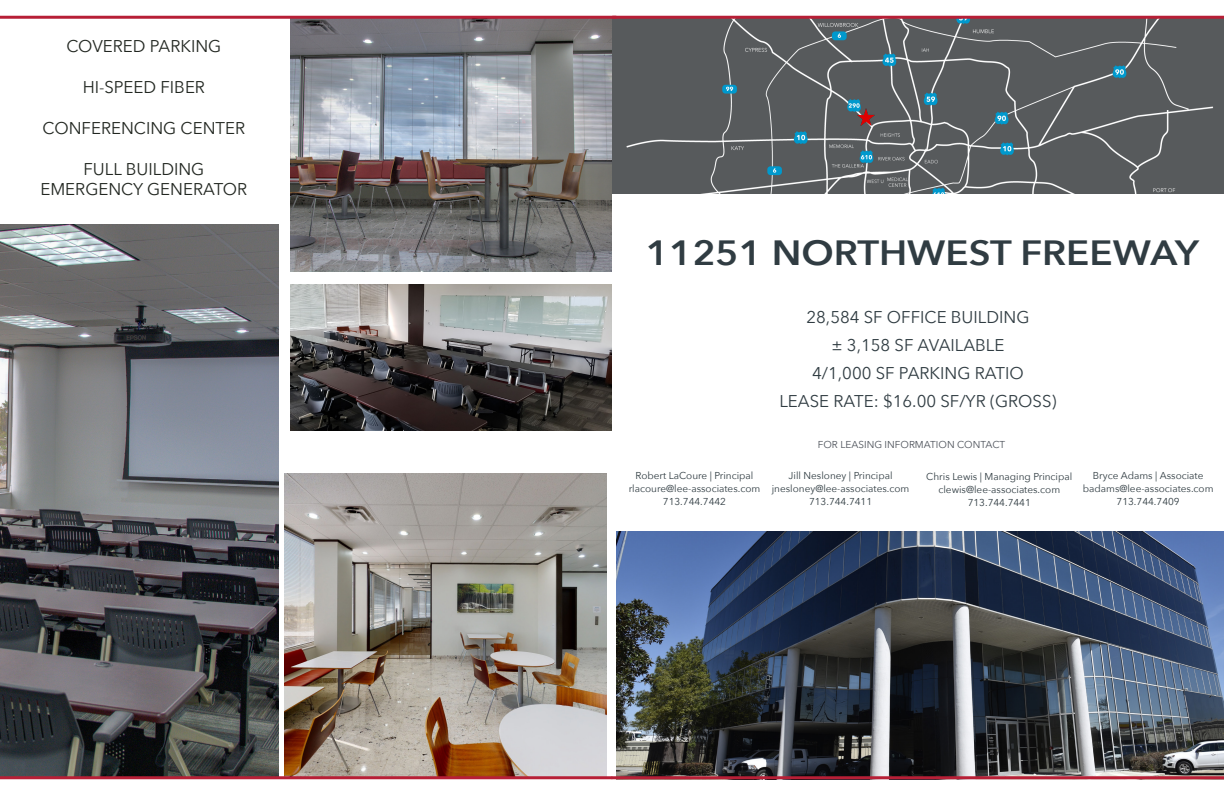
<style>
.page{position:relative;width:1224px;height:792px;background:#fff}
.page>*{position:absolute;margin:0;border:0;box-sizing:border-box;transform-origin:0 0}
.t1{font:600 35px "Avenir Next";color:#303c42;scale:1.09 1}
.t2{font:17px/28px "Avenir Next";color:#303c42;text-align:center}
.t3{font:17px/20.4px "Avenir Next";color:#222721;text-align:center}
.t4{font:10px/13px "Avenir Next";color:#303c42;text-align:center}
.t5{font:10px "Avenir Next";color:#4d525a}
</style>
<div class="page">
<img style="left:285px;top:474px;width:321px;height:302px">
<img style="left:291px;top:284px;width:321px;height:147px">
<img style="left:0;top:224px;width:279px;height:552px">
<img style="left:291px;top:19px;width:321px;height:252px">
<img style="left:612px;top:19px;width:612px;height:175px">
<img style="left:858px;top:109px;width:17px;height:16px">
<img style="left:616px;top:532px;width:608px;height:244px">
<hr style="left:0;top:16px;width:616px;height:3px;background:#b71f36">
<hr style="left:612px;top:16px;width:612px;height:3px;background:#b71f36">
<hr style="left:0;top:776px;width:612px;height:3px;background:#b71f36">
<hr style="left:612px;top:776px;width:612px;height:3px;background:#b71f36">
<h2 class="t3" style="left:66px;top:35px;width:156px">COVERED PARKING</h2>
<h2 class="t3" style="left:83px;top:76px;width:124px">HI-SPEED FIBER</h2>
<h2 class="t3" style="left:43px;top:117px;width:204px">CONFERENCING CENTER</h2>
<h2 class="t3" style="left:40px;top:158px;width:208px">FULL BUILDING<br>EMERGENCY GENERATOR</h2>
<h1 class="t1" style="left:646px;top:222px;width:509px">11251 NORTHWEST FREEWAY</h1>
<h2 class="t2" style="left:779px;top:303px;width:279px">28,584 SF OFFICE BUILDING<br>± 3,158 SF AVAILABLE<br>4/1,000 SF PARKING RATIO<br>LEASE RATE: $16.00 SF/YR (GROSS)</h2>
<p class="t4" style="left:629px;top:469px;width:133px">Robert LaCoure | Principal rlacoure@lee-associates.com<br>713.744.7442</p>
<p class="t5" style="left:818px;top:436px;width:189px">FOR LEASING INFORMATION CONTACT</p>
<p class="t4" style="left:772px;top:469px;width:139px">Jill Nesloney | Principal jnesloney@lee-associates.com<br>713.744.7411</p>
<p class="t4" style="left:926px;top:470px;width:148px">Chris Lewis | Managing Principal clewis@lee-associates.com<br>713.744.7441</p>
<p class="t4" style="left:1083px;top:469px;width:132px">Bryce Adams | Associate badams@lee-associates.com<br>713.744.7409</p>
</div>
